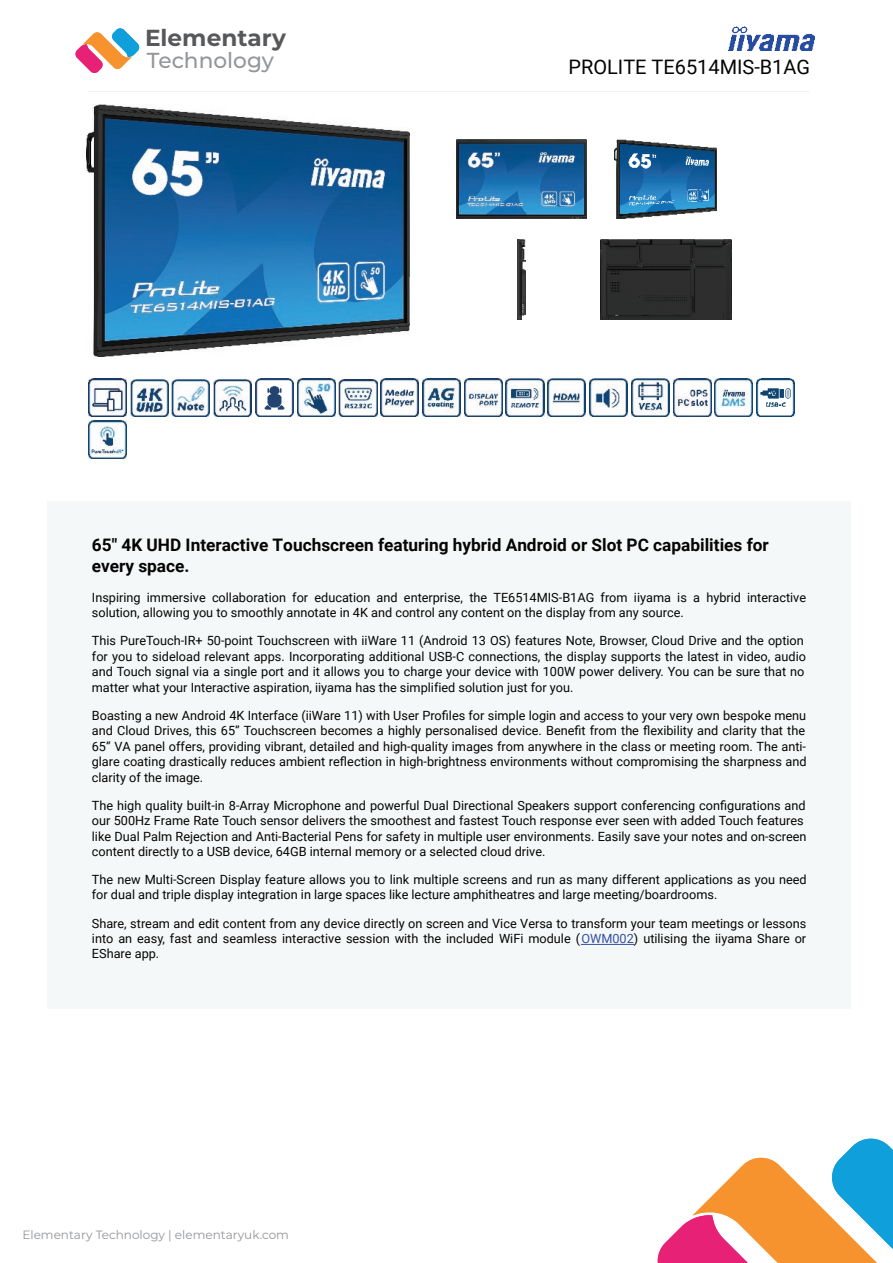
<style>
.page{position:relative;width:893px;height:1263px;background:#fff}
.page>*{position:absolute;margin:0;border:0;box-sizing:border-box;transform-origin:0 0}
.t1{font:700 23.25px "Montserrat";color:#57585a}
.t2{font:500 21.6px "Montserrat";color:#939598}
.t3{font:19.95px "Roboto";color:#040503}
.t4{font:700 17.25px/20.9px "Roboto";color:#040503}
.t5{font:12.75px/15.5px "Roboto";color:#040503}
.t6{font:12px "Montserrat";color:#939598}
.s1{color:#364fa2}
</style>
<div class="page">
<div style="left:47px;top:501px;width:803px;height:507px;background:#f5f8f8"></div>
<img style="left:88px;top:379px;width:38px;height:38px">
<img style="left:130px;top:380px;width:38px;height:37px">
<img style="left:172px;top:380px;width:38px;height:37px">
<img style="left:214px;top:380px;width:38px;height:37px">
<img style="left:255px;top:379px;width:38px;height:38px">
<img style="left:297px;top:379px;width:38px;height:38px">
<img style="left:339px;top:380px;width:38px;height:37px">
<img style="left:380px;top:379px;width:39px;height:38px">
<img style="left:422px;top:379px;width:38px;height:38px">
<img style="left:464px;top:379px;width:38px;height:38px">
<img style="left:506px;top:379px;width:38px;height:38px">
<img style="left:547px;top:379px;width:39px;height:38px">
<img style="left:589px;top:379px;width:38px;height:38px">
<img style="left:631px;top:379px;width:38px;height:38px">
<img style="left:673px;top:379px;width:38px;height:38px">
<img style="left:714px;top:379px;width:38px;height:38px">
<img style="left:756px;top:379px;width:38px;height:38px">
<img style="left:88px;top:420px;width:38px;height:38px">
<hr style="left:581px;top:944px;width:53px;height:1px;background:#364fa2">
<hr style="left:88px;top:91px;width:722px;height:1px;background:#f1f4f5">
<img style="left:86px;top:105px;width:323px;height:252px">
<img style="left:456px;top:139px;width:130px;height:80px">
<img style="left:615px;top:139px;width:101px;height:80px">
<img style="left:517px;top:240px;width:8px;height:80px">
<img style="left:600px;top:240px;width:131px;height:80px">
<svg style="left:657px;top:1139px;width:235px;height:123px"></svg>
<img style="left:729px;top:26px;width:85px;height:25px">
<svg style="left:75px;top:28px;width:65px;height:45px"></svg>
<h1 class="t1" style="left:145px;top:21px;width:142px">Elementary</h1>
<h2 class="t2" style="left:147px;top:46px;width:129px">Technology</h2>
<h3 class="t3" style="left:568px;top:53px;width:243px">PROLITE TE6514MIS-B1AG</h3>
<h3 class="t4" style="left:92px;top:534px;width:678px">65" 4K UHD Interactive Touchscreen featuring hybrid Android or Slot PC capabilities for every space.</h3>
<p class="t5" style="left:92px;top:589px;width:715px">Inspiring immersive collaboration for education and enterprise, the TE6514MIS-B1AG from iiyama is a hybrid interactive solution, allowing you to smoothly annotate in 4K and control any content on the display from any source.</p>
<p class="t5" style="left:92px;top:633px;width:715px">This PureTouch-IR+ 50-point Touchscreen with iiWare 11 (Android 13 OS) features Note, Browser, Cloud Drive and the option for you to sideload relevant apps. Incorporating additional USB-C connections, the display supports the latest in video, audio and Touch signal via a single port and it allows you to charge your device with 100W power delivery. You can be sure that no matter what your Interactive aspiration, iiyama has the simplified solution just for you.</p>
<p class="t5" style="left:92px;top:707px;width:716px;text-align:justify">Boasting a new Android 4K Interface (iiWare 11) with User Profiles for simple login and access to your very own bespoke menu and Cloud Drives, this 65” Touchscreen becomes a highly personalised device. Benefit from the flexibility and clarity that the 65” VA panel offers, providing vibrant, detailed and high-quality images from anywhere in the class or meeting room. The anti&shy;glare coating drastically reduces ambient reflection in high-brightness environments without compromising the sharpness and clarity of the image.</p>
<p class="t5" style="left:92px;top:797px;width:716px">The high quality built-in 8-Array Microphone and powerful Dual Directional Speakers support conferencing configurations and our 500Hz Frame Rate Touch sensor delivers the smoothest and fastest Touch response ever seen with added Touch features like Dual Palm Rejection and Anti-Bacterial Pens for safety in multiple user environments. Easily save your notes and on-screen content directly to a USB device, 64GB internal memory or a selected cloud drive.</p>
<p class="t5" style="left:92px;top:871px;width:716px">The new Multi-Screen Display feature allows you to link multiple screens and run as many different applications as you need for dual and triple display integration in large spaces like lecture amphitheatres and large meeting/boardrooms.</p>
<p class="t5" style="left:92px;top:915px;width:716px;text-align:justify">Share, stream and edit content from any device directly on screen and Vice Versa to transform your team meetings or lessons into an easy, fast and seamless interactive session with the included WiFi module (<span class="s1">OWM002</span>) utilising the iiyama Share or EShare app.</p>
<p class="t6" style="left:22px;top:1226px;width:268px">Elementary Technology | elementaryuk.com</p>
</div>
